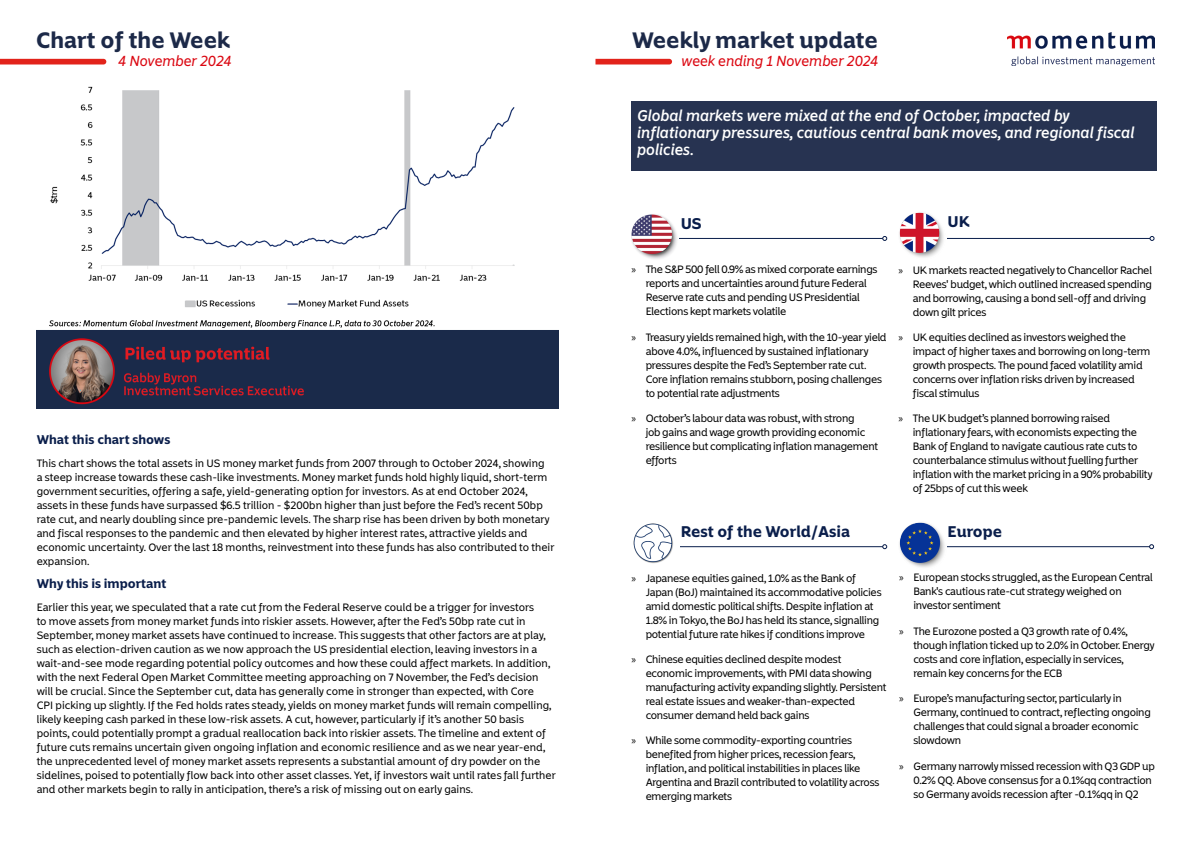
<style>
.page{position:relative;width:1191px;height:842px;background:#fff}
.page>*{position:absolute;margin:0;border:0;box-sizing:border-box;transform-origin:0 0}
.t1{font:700 23px "The Curve";color:#1c2948}
.t2{font:italic 500 16px/17px "The Curve";letter-spacing:-.005em;color:#fff}
.t3{font:700 16px "The Curve";color:#0a1e4b}
.t4{font:italic 15px "The Curve";color:#db0812}
.t5{font:700 13px "The Curve";color:#0a1e4b}
.t6{font:11px/14px "The Curve";letter-spacing:-.025em;color:#000}
.t7{font:11px/14px "The Curve";color:#000}
.s1{font-family:"Myriad Pro"}
</style>
<div class="page">
<hr style="left:899px;top:546px;width:250px;height:1px;background:#0a1e4b">
<svg style="left:1149px;top:544px;width:5px;height:5px"></svg>
<hr style="left:899px;top:238px;width:251px;height:1px;background:#0a1e4b">
<svg style="left:1149px;top:236px;width:5px;height:5px"></svg>
<div style="left:631px;top:101px;width:526px;height:70px;background:#273351"></div>
<img style="left:1007px;top:32px;width:147px;height:34px">
<hr style="left:632px;top:238px;width:250px;height:1px;background:#0a1e4b">
<svg style="left:882px;top:236px;width:5px;height:5px"></svg>
<svg style="left:0;top:59px;width:106px;height:5px"></svg>
<hr style="left:632px;top:546px;width:250px;height:1px;background:#0a1e4b">
<svg style="left:882px;top:544px;width:5px;height:5px"></svg>
<div style="left:631px;top:521px;width:48px;height:43px;background:#fff"></div>
<img style="left:633px;top:524px;width:40px;height:39px">
<div style="left:898px;top:522px;width:49px;height:53px;background:#fff"></div>
<img style="left:899px;top:522px;width:46px;height:46px">
<img style="left:631px;top:214px;width:47px;height:45px">
<img style="left:899px;top:212px;width:47px;height:46px">
<svg style="left:595px;top:59px;width:77px;height:5px"></svg>
<img style="left:37px;top:86px;width:522px;height:322px">
<h1 class="t1" style="left:36px;top:25px;width:196px">Chart of the Week</h1>
<h3 class="t4" style="left:118px;top:51px;width:115px">4 November 2024</h3>
<p class="t5" style="left:37px;top:431px;width:135px">What this chart shows</p>
<p class="t7" style="left:37px;top:456px;width:519px">This chart shows the total assets in US money market funds from 2007 through to October 2024, showing<br>a steep increase towards these cash-like investments. Money market funds hold highly liquid, short-term government securities, offering a safe, yield-generating option for investors. As at end October 2024, assets in these funds have surpassed $6.5 trillion - $200bn higher than just before the Fed’s recent 50bp rate cut, and nearly doubling since pre-pandemic levels. The sharp rise has been driven by both monetary and fiscal responses to the pandemic and then elevated by higher interest rates, attractive yields and economic uncertainty. Over the last 18 months, reinvestment into these funds has also contributed to their expansion.</p>
<p class="t5" style="left:37px;top:575px;width:131px">Why this is important</p>
<p class="t7" style="left:37px;top:600px;width:520px">Earlier this year, we speculated that a rate cut from the Federal Reserve could be a trigger for investors<br>to move assets from money market funds into riskier assets. However, after the Fed’s 50bp rate cut in September, money market assets have continued to increase. This suggests that other factors are at play, such as election-driven caution as we now approach the US presidential election, leaving investors in a wait-and-see mode regarding potential policy outcomes and how these could affect markets. In addition, with the next Federal Open Market Committee meeting approaching on 7 November, the Fed’s decision will be crucial. Since the September cut, data has generally come in stronger than expected, with Core<br>CPI picking up slightly. If the Fed holds rates steady, yields on money market funds will remain compelling, likely keeping cash parked in these low-risk assets. A cut, however, particularly if it’s another 50 basis points, could potentially prompt a gradual reallocation back into riskier assets. The timeline and extent of future cuts remains uncertain given ongoing inflation and economic resilience and as we near year-end, the unprecedented level of money market assets represents a substantial amount of dry powder on the sidelines, poised to potentially flow back into other asset classes. Yet, if investors wait until rates fall further and other markets begin to rally in anticipation, there’s a risk of missing out on early gains.</p>
<h1 class="t1" style="left:632px;top:25px;width:247px">Weekly market update</h1>
<h3 class="t4" style="left:681px;top:51px;width:198px">week ending 1 November 2024</h3>
<h2 class="t2" style="left:637px;top:107px;width:499px">Global markets were mixed at the end of October, impacted by inflationary pressures, cautious central bank moves, and regional fiscal policies.</h2>
<h2 class="t3" style="left:680px;top:213px;width:22px">US</h2>
<h2 class="t3" style="left:947px;top:211px;width:24px">UK</h2>
<p class="t6" style="left:645px;top:262px;width:233px;text-indent:-14px"><span class="s1">»</span> The S&amp;P 500 fell 0.9% as mixed corporate earnings reports and uncertainties around future Federal Reserve rate cuts and pending US Presidential Elections kept markets volatile</p>
<p class="t6" style="left:645px;top:330px;width:242px;text-indent:-14px"><span class="s1">»</span> Treasury yields remained high, with the 10-year yield above 4.0%, influenced by sustained inflationary pressures despite the Fed’s September rate cut.<br>Core inflation remains stubborn, posing challenges to potential rate adjustments</p>
<p class="t6" style="left:645px;top:411px;width:234px;text-indent:-14px"><span class="s1">»</span> October’s labour data was robust, with strong<br>job gains and wage growth providing economic resilience but complicating inflation management efforts</p>
<p class="t6" style="left:912px;top:263px;width:241px;text-indent:-14px"><span class="s1">»</span> UK markets reacted negatively to Chancellor Rachel Reeves' budget, which outlined increased spending and borrowing, causing a bond sell-off and driving down gilt prices</p>
<p class="t6" style="left:912px;top:330px;width:239px;text-indent:-14px"><span class="s1">»</span> UK equities declined as investors weighed the impact of higher taxes and borrowing on long-term growth prospects. The pound faced volatility amid concerns over inflation risks driven by increased fiscal stimulus</p>
<p class="t6" style="left:912px;top:411px;width:241px;text-indent:-14px"><span class="s1">»</span> The UK budget’s planned borrowing raised inflationary fears, with economists expecting the Bank of England to navigate cautious rate cuts to counterbalance stimulus without fuelling further inflation with the market pricing in a 90% probability of 25bps of cut this week</p>
<h2 class="t3" style="left:680px;top:521px;width:171px">Rest of the World/Asia</h2>
<h2 class="t3" style="left:947px;top:521px;width:56px">Europe</h2>
<p class="t6" style="left:645px;top:571px;width:237px;text-indent:-14px"><span class="s1">»</span> Japanese equities gained, 1.0% as the Bank of Japan (BoJ) maintained its accommodative policies amid domestic political shifts. Despite inflation at 1.8% in Tokyo, the BoJ has held its stance, signalling potential future rate hikes if conditions improve</p>
<p class="t6" style="left:645px;top:652px;width:242px;text-indent:-14px"><span class="s1">»</span> Chinese equities declined despite modest economic improvements, with PMI data showing manufacturing activity expanding slightly. Persistent real estate issues and weaker-than-expected consumer demand held back gains</p>
<p class="t6" style="left:645px;top:733px;width:235px;text-indent:-14px"><span class="s1">»</span> While some commodity-exporting countries benefited from higher prices, recession fears, inflation, and political instabilities in places like Argentina and Brazil contributed to volatility across emerging markets</p>
<p class="t6" style="left:913px;top:570px;width:241px;text-indent:-14px"><span class="s1">»</span> European stocks struggled, as the European Central<br>Bank's cautious rate-cut strategy weighed on investor sentiment</p>
<p class="t6" style="left:913px;top:624px;width:243px;text-indent:-14px"><span class="s1">»</span> The Eurozone posted a Q3 growth rate of 0.4%, though inflation ticked up to 2.0% in October. Energy costs and core inflation, especially in services, remain key concerns for the ECB</p>
<p class="t6" style="left:913px;top:691px;width:239px;text-indent:-14px"><span class="s1">»</span> Europe’s manufacturing sector, particularly in Germany, continued to contract, reflecting ongoing challenges that could signal a broader economic slowdown</p>
<p class="t6" style="left:913px;top:759px;width:243px;text-indent:-14px"><span class="s1">»</span> Germany narrowly missed recession with Q3 GDP up<br>0.2% QQ. Above consensus for a 0.1%qq contraction so Germany avoids recession after -0.1%qq in Q2</p>
</div>
